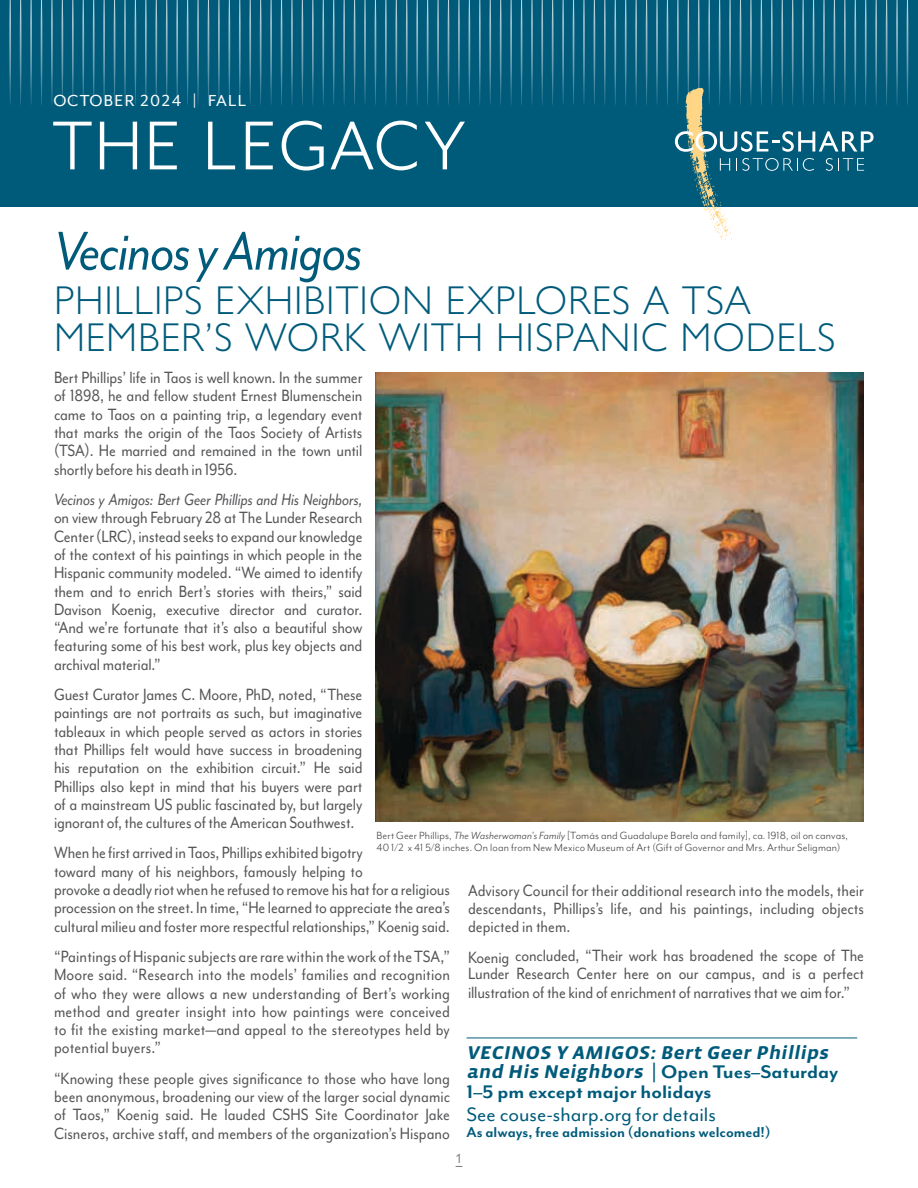
<style>
.page{position:relative;width:918px;height:1188px;background:#fff}
.page>*{position:absolute;margin:0;border:0;box-sizing:border-box;transform-origin:0 0}
.t1{font:79.5px "Mr Eaves Mod OT";letter-spacing:.02em;color:#fff}
.t2{font:italic 63px "Mr Eaves Mod OT";letter-spacing:-.02em;color:#005b7b;scale:.9 1}
.t3{font:300 40.5px/37.5px "Gill Sans Nova";letter-spacing:.02em;color:#005b7b}
.t4{font:22.5px "Mr Eaves Mod OT";color:#005b7b}
.t5{font:700 21px/19.5px "Mr Eaves Mod OT";color:#005b7b;scale:1.07 1}
.t6{font:italic 700 18.9px "Vista Sans OTCE";color:#005b7b;scale:1.11 1}
.t7{font:18.75px/18.3px "Mr Eaves Mod OT";letter-spacing:-.01em;color:#535456;text-align:justify;scale:.88 1}
.t8{font:italic 18.75px "Mr Eaves Mod OT";letter-spacing:-.01em;color:#535456;scale:.88 1}
.t9{font:18.3px "Mr Eaves Mod OT";letter-spacing:.07em;color:#fff}
.t10{font:700 16.5px "Mr Eaves Mod OT";color:#005b7b}
.t11{font:13.5px "Gill Sans Nova";color:#77797b}
.t12{font:12px/12px "Mr Eaves Mod OT";letter-spacing:.01em;color:#414142}
.s1{font-style:italic}
.s2{font-family:"Vista Sans OTCE";font-style:italic;font-size:18.9px}
.s3{font-family:"Vista Sans OTCE";font-weight:400}
</style>
<div class="page">
<div style="left:0;top:0;width:918px;height:207px;background:#005b7b"></div>
<svg style="left:9px;top:0;width:2px;height:105px"></svg>
<svg style="left:20px;top:0;width:2px;height:105px"></svg>
<svg style="left:41px;top:0;width:1px;height:105px"></svg>
<svg style="left:51px;top:0;width:2px;height:104px"></svg>
<svg style="left:62px;top:0;width:1px;height:105px"></svg>
<svg style="left:72px;top:0;width:2px;height:105px"></svg>
<svg style="left:82px;top:0;width:2px;height:105px"></svg>
<svg style="left:93px;top:0;width:2px;height:105px"></svg>
<svg style="left:103px;top:0;width:2px;height:105px"></svg>
<svg style="left:114px;top:0;width:1px;height:105px"></svg>
<svg style="left:124px;top:0;width:2px;height:104px"></svg>
<svg style="left:135px;top:0;width:1px;height:105px"></svg>
<svg style="left:145px;top:0;width:2px;height:105px"></svg>
<svg style="left:155px;top:0;width:2px;height:105px"></svg>
<svg style="left:166px;top:0;width:2px;height:105px"></svg>
<svg style="left:176px;top:0;width:2px;height:105px"></svg>
<svg style="left:187px;top:0;width:1px;height:105px"></svg>
<svg style="left:197px;top:0;width:2px;height:104px"></svg>
<svg style="left:208px;top:0;width:1px;height:105px"></svg>
<svg style="left:218px;top:0;width:2px;height:105px"></svg>
<svg style="left:228px;top:0;width:2px;height:105px"></svg>
<svg style="left:239px;top:0;width:2px;height:105px"></svg>
<svg style="left:249px;top:0;width:2px;height:105px"></svg>
<svg style="left:260px;top:0;width:2px;height:105px"></svg>
<svg style="left:270px;top:0;width:2px;height:105px"></svg>
<svg style="left:281px;top:0;width:1px;height:105px"></svg>
<svg style="left:291px;top:0;width:2px;height:104px"></svg>
<svg style="left:302px;top:0;width:1px;height:105px"></svg>
<svg style="left:312px;top:0;width:2px;height:105px"></svg>
<svg style="left:322px;top:0;width:2px;height:105px"></svg>
<svg style="left:333px;top:0;width:2px;height:105px"></svg>
<svg style="left:343px;top:0;width:2px;height:105px"></svg>
<svg style="left:354px;top:0;width:1px;height:105px"></svg>
<svg style="left:364px;top:0;width:2px;height:104px"></svg>
<svg style="left:375px;top:0;width:1px;height:105px"></svg>
<svg style="left:385px;top:0;width:2px;height:105px"></svg>
<svg style="left:395px;top:0;width:2px;height:105px"></svg>
<svg style="left:406px;top:0;width:2px;height:105px"></svg>
<svg style="left:416px;top:0;width:2px;height:105px"></svg>
<svg style="left:427px;top:0;width:2px;height:105px"></svg>
<svg style="left:437px;top:0;width:2px;height:104px"></svg>
<svg style="left:448px;top:0;width:1px;height:105px"></svg>
<svg style="left:458px;top:0;width:2px;height:104px"></svg>
<svg style="left:469px;top:0;width:1px;height:105px"></svg>
<svg style="left:479px;top:0;width:2px;height:105px"></svg>
<svg style="left:489px;top:0;width:2px;height:105px"></svg>
<svg style="left:500px;top:0;width:2px;height:105px"></svg>
<svg style="left:510px;top:0;width:2px;height:105px"></svg>
<svg style="left:521px;top:0;width:1px;height:105px"></svg>
<svg style="left:531px;top:0;width:2px;height:104px"></svg>
<svg style="left:30px;top:0;width:2px;height:104px"></svg>
<svg style="left:541px;top:0;width:2px;height:105px"></svg>
<svg style="left:552px;top:0;width:2px;height:105px"></svg>
<svg style="left:573px;top:0;width:1px;height:105px"></svg>
<svg style="left:583px;top:0;width:2px;height:104px"></svg>
<svg style="left:594px;top:0;width:1px;height:105px"></svg>
<svg style="left:604px;top:0;width:2px;height:105px"></svg>
<svg style="left:614px;top:0;width:2px;height:105px"></svg>
<svg style="left:625px;top:0;width:2px;height:105px"></svg>
<svg style="left:635px;top:0;width:2px;height:105px"></svg>
<svg style="left:646px;top:0;width:1px;height:105px"></svg>
<svg style="left:656px;top:0;width:2px;height:104px"></svg>
<svg style="left:667px;top:0;width:1px;height:105px"></svg>
<svg style="left:886px;top:0;width:1px;height:105px"></svg>
<svg style="left:896px;top:0;width:2px;height:104px"></svg>
<svg style="left:907px;top:0;width:1px;height:105px"></svg>
<svg style="left:562px;top:0;width:2px;height:105px"></svg>
<svg style="left:675px;top:0;width:202px;height:240px"></svg>
<img style="left:376px;top:372px;width:488px;height:449px">
<hr style="left:467px;top:1038px;width:390px;height:1px;background:#005b7b">
<p class="t9" style="left:53px;top:91px;width:194px">OCTOBER 2024 | FALL</p>
<h1 class="t1" style="left:52px;top:102px;width:416px">THE LEGACY</h1>
<h2 class="t2" style="left:54px;top:217px;width:344px">Vecinos y Amigos</h2>
<h3 class="t3" style="left:54px;top:281px;width:783px">PHILLIPS EXHIBITION EXPLORES A TSA<br>MEMBER’S WORK WITH HISPANIC MODELS</h3>
<p class="t7" style="left:54px;top:368px;width:352px">Bert Phillips’ life in Taos is well known. In the summer of 1898, he and fellow student Ernest Blumenschein came to Taos on a painting trip, a legendary event that marks the origin of the Taos Society of Artists (TSA). He married and remained in the town until shortly before his death in 1956.</p>
<p class="t8" style="left:54px;top:489px;width:352px">Vecinos y Amigos: Bert Geer Phillips and His Neighbors,</p>
<p class="t7" style="left:54px;top:508px;width:352px">on view through February 28 at The Lunder Research Center (LRC), instead seeks to expand our knowledge of the context of his paintings in which people in the Hispanic community modeled. “We aimed to identify them and to enrich Bert’s stories with theirs,” said Davison Koenig, executive director and curator. “And we’re fortunate that it’s also a beautiful show featuring some of his best work, plus key objects and archival material.”</p>
<p class="t7" style="left:54px;top:685px;width:352px">Guest Curator James C. Moore, PhD, noted, “These paintings are not portraits as such, but imaginative tableaux in which people served as actors in stories that Phillips felt would have success in broadening his reputation on the exhibition circuit.” He said Phillips also kept in mind that his buyers were part of a mainstream US public fascinated by, but largely ignorant of, the cultures of the American Southwest.</p>
<p class="t7" style="left:54px;top:844px;width:452px;text-align:left">When he first arrived in Taos, Phillips exhibited bigotry<br>toward many of his neighbors, famously helping to<br>provoke a deadly riot when he refused to remove his hat for a religious procession on the street. In time, “He learned to appreciate the area’s cultural milieu and foster more respectful relationships,” Koenig said.</p>
<p class="t7" style="left:54px;top:947px;width:452px">“Paintings of Hispanic subjects are rare within the work of the TSA,” Moore said. “Research into the models’ families and recognition of who they were allows a new understanding of Bert’s working method and greater insight into how paintings were conceived to fit the existing market—and appeal to the stereotypes held by potential buyers.”</p>
<p class="t7" style="left:54px;top:1069px;width:452px">“Knowing these people gives significance to those who have long been anonymous, broadening our view of the larger social dynamic of Taos,” Koenig said. He lauded CSHS Site Coordinator Jake Cisneros, archive staff, and members of the organization’s Hispano</p>
<p class="t12" style="left:376px;top:829px;width:473px">Bert Geer Phillips, <span class="s1">The Washerwoman’s Family</span> [Tomás and Guadalupe Barela and family], ca. 1918, oil on canvas,<br>40 1/2 x 41 5/8 inches. On loan from New Mexico Museum of Art (Gift of Governor and Mrs. Arthur Seligman)</p>
<p class="t7" style="left:468px;top:881px;width:452px">Advisory Council for their additional research into the models, their descendants, Phillips’s life, and his paintings, including objects depicted in them.</p>
<p class="t7" style="left:468px;top:946px;width:452px">Koenig concluded, “Their work has broadened the scope of The Lunder Research Center here on our campus, and is a perfect illustration of the kind of enrichment of narratives that we aim for.”</p>
<p class="t6" style="left:467px;top:1041px;width:331px">VECINOS Y AMIGOS:Bert Geer Phillips</p>
<p class="t5" style="left:467px;top:1062px;width:349px"><span class="s2">and His Neighbors</span> <span class="s3">|</span> Open Tues–Saturday<br>1–5 pm except major holidays</p>
<p class="t4" style="left:467px;top:1102px;width:251px">See couse-sharp.org for details</p>
<p class="t10" style="left:467px;top:1123px;width:305px">As always, free admission (donations welcomed!)</p>
<p class="t11" style="left:456px;top:1150px;width:8px">1</p>
</div>
